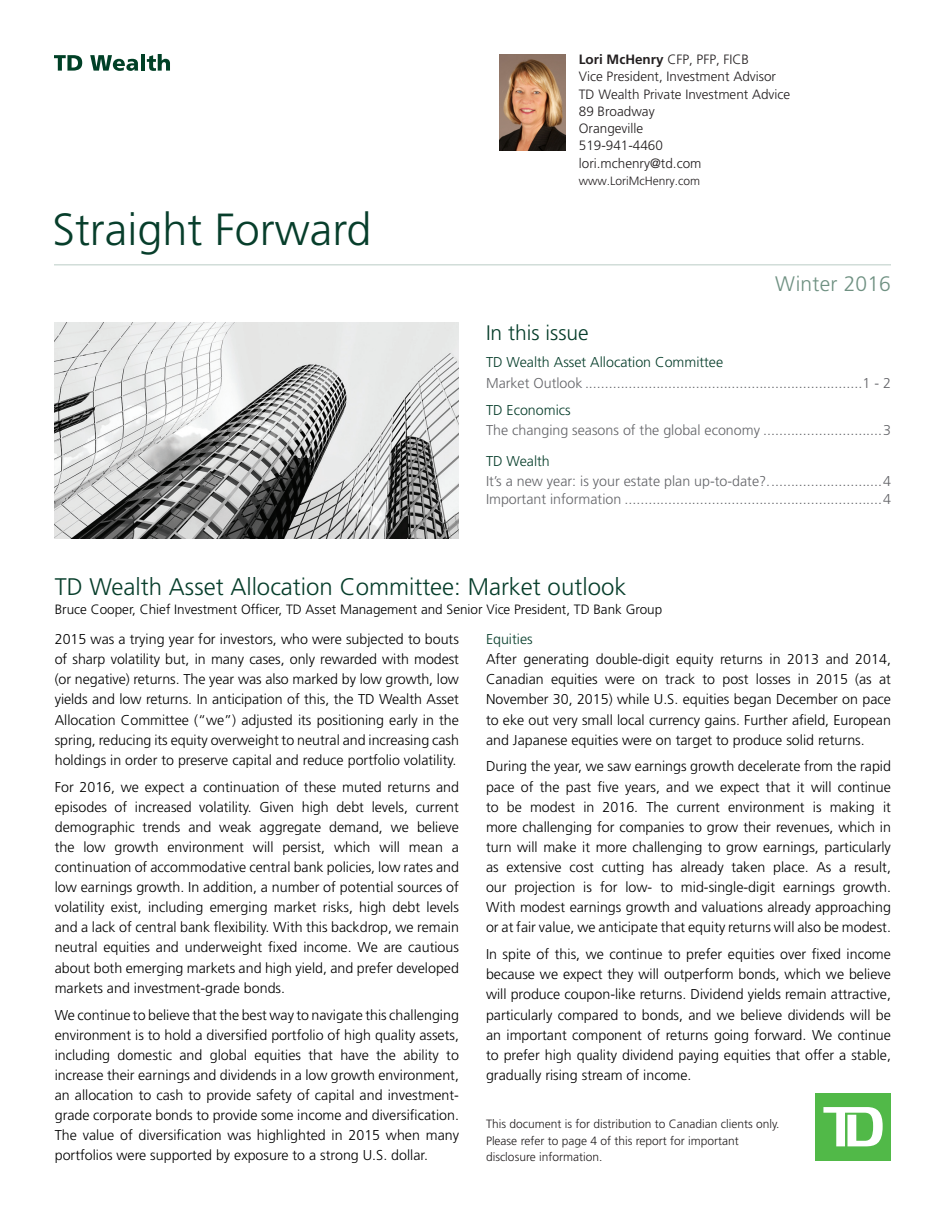
<style>
.page{position:relative;width:945px;height:1215px;background:#fff}
.page>*{position:absolute;margin:0;border:0;box-sizing:border-box;transform-origin:0 0}
.t1{font:300 45px "Frutiger LT Std";color:#073e2b}
.t2{font:300 24px "Frutiger LT Std";color:#073e2b}
.t3{font:300 21px "Frutiger LT Std";color:#073e2b}
.t4{font:300 21px "Frutiger LT Std";letter-spacing:.01em;color:#6f9182}
.t5{font:300 14.25px/20.1px "Frutiger LT Std";color:#000;text-align:justify}
.t6{font:300 14.25px "Frutiger LT Std";color:#646569}
.t7{font:300 14.25px "Frutiger LT Std";color:#073e2b}
.t8{font:300 13.5px/17.2px "Frutiger LT Std";color:#231f20}
.t9{font:300 13.5px "Frutiger LT Std";color:#000}
.t10{font:300 12px/16.5px "Frutiger LT Std";color:#231f20}
.s1{font-weight:700}
</style>
<div class="page">
<img style="left:54px;top:322px;width:405px;height:216px">
<div style="left:816px;top:1094px;width:75px;height:67px;background:#51b948"></div>
<svg style="left:823px;top:1107px;width:60px;height:39px"></svg>
<img style="left:500px;top:54px;width:65px;height:97px">
<svg style="left:54px;top:55px;width:28px;height:16px"></svg>
<svg style="left:90px;top:55px;width:48px;height:16px"></svg>
<hr style="left:141px;top:54px;width:4px;height:17px;background:#004026">
<svg style="left:147px;top:54px;width:23px;height:17px"></svg>
<hr style="left:54px;top:264px;width:837px;height:1px;background:#baccc5">
<h1 class="t1" style="left:52px;top:204px;width:321px">Straight Forward</h1>
<p class="t8" style="left:579px;top:51px;width:213px"><span class="s1">Lori McHenry</span> CFP, PFP, FICB<br>Vice President, Investment Advisor<br>TD Wealth Private Investment Advice<br>89 Broadway<br>Orangeville<br>519-941-4460<br>lori.mchenry@td.com</p>
<p class="t10" style="left:579px;top:173px;width:123px">www.LoriMcHenry.com</p>
<h3 class="t4" style="left:775px;top:272px;width:117px">Winter 2016</h3>
<h3 class="t3" style="left:486px;top:321px;width:104px">In this issue</h3>
<p class="t7" style="left:486px;top:354px;width:239px">TD Wealth Asset Allocation Committee</p>
<p class="t6" style="left:486px;top:375px;width:98px">Market Outlook</p>
<p class="t6" style="left:862px;top:375px;width:30px">1 - 2</p>
<p class="t7" style="left:486px;top:402px;width:86px">TD Economics</p>
<p class="t6" style="left:486px;top:422px;width:275px">The changing seasons of the global economy</p>
<p class="t6" style="left:883px;top:422px;width:9px">3</p>
<p class="t7" style="left:486px;top:453px;width:65px">TD Wealth</p>
<p class="t6" style="left:486px;top:473px;width:286px">It’s a new year: is your estate plan up-to-date?.</p>
<p class="t6" style="left:883px;top:473px;width:9px">4</p>
<p class="t6" style="left:486px;top:491px;width:137px">Important information</p>
<p class="t6" style="left:883px;top:491px;width:9px">4</p>
<h2 class="t2" style="left:55px;top:573px;width:573px">TD Wealth Asset Allocation Committee: Market outlook</h2>
<p class="t9" style="left:55px;top:602px;width:609px">Bruce Cooper, Chief Investment Officer, TD Asset Management and Senior Vice President, TD Bank Group</p>
<p class="t5" style="left:55px;top:629px;width:406px">2015 was a trying year for investors, who were subjected to bouts of sharp volatility but, in many cases, only rewarded with modest (or negative) returns. The year was also marked by low growth, low yields and low returns. In anticipation of this, the TD Wealth Asset Allocation Committee (“we”) adjusted its positioning early in the spring, reducing its equity overweight to neutral and increasing cash holdings in order to preserve capital and reduce portfolio volatility.</p>
<p class="t5" style="left:55px;top:777px;width:406px">For 2016, we expect a continuation of these muted returns and episodes of increased volatility. Given high debt levels, current demographic trends and weak aggregate demand, we believe the low growth environment will persist, which will mean a continuation of accommodative central bank policies, low rates and low earnings growth. In addition, a number of potential sources of volatility exist, including emerging market risks, high debt levels and a lack of central bank flexibility. With this backdrop, we remain neutral equities and underweight fixed income. We are cautious about both emerging markets and high yield, and prefer developed markets and investment-grade bonds.</p>
<p class="t5" style="left:55px;top:1005px;width:406px">We continue to believe that the best way to navigate this challenging environment is to hold a diversified portfolio of high quality assets, including domestic and global equities that have the ability to increase their earnings and dividends in a low growth environment, an allocation to cash to provide safety of capital and investment&shy;grade corporate bonds to provide some income and diversification.<br>The value of diversification was highlighted in 2015 when many portfolios were supported by exposure to a strong U.S. dollar.</p>
<p class="t7" style="left:486px;top:631px;width:48px">Equities</p>
<p class="t5" style="left:486px;top:649px;width:407px">After generating double-digit equity returns in 2013 and 2014, Canadian equities were on track to post losses in 2015 (as at November 30, 2015) while U.S. equities began December on pace to eke out very small local currency gains. Further afield, European and Japanese equities were on target to produce solid returns.</p>
<p class="t5" style="left:486px;top:757px;width:407px">During the year, we saw earnings growth decelerate from the rapid pace of the past five years, and we expect that it will continue to be modest in 2016. The current environment is making it more challenging for companies to grow their revenues, which in turn will make it more challenging to grow earnings, particularly as extensive cost cutting has already taken place. As a result, our projection is for low- to mid-single-digit earnings growth.<br>With modest earnings growth and valuations already approaching or at fair value, we anticipate that equity returns will also be modest.</p>
<p class="t5" style="left:486px;top:944px;width:407px">In spite of this, we continue to prefer equities over fixed income because we expect they will outperform bonds, which we believe will produce coupon-like returns. Dividend yields remain attractive, particularly compared to bonds, and we believe dividends will be an important component of returns going forward. We continue to prefer high quality dividend paying equities that offer a stable, gradually rising stream of income.</p>
<p class="t10" style="left:486px;top:1116px;width:295px">This document is for distribution to Canadian clients only.<br>Please refer to page 4 of this report for important disclosure information.</p>
</div>
